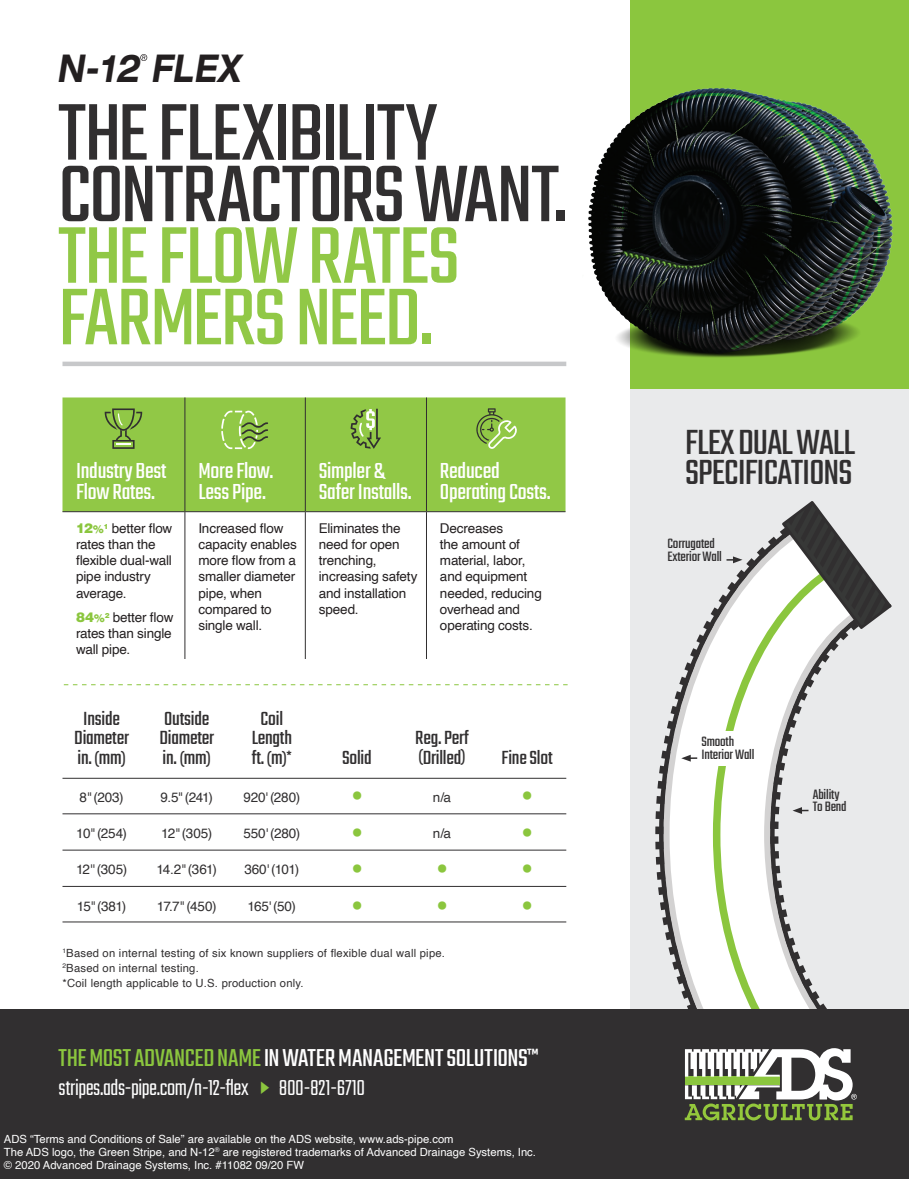
<style>
.page{position:relative;width:909px;height:1179px;background:#fff}
.page>*{position:absolute;margin:0;border:0;box-sizing:border-box;transform-origin:0 0}
.t1{font:88.5px "Teko";letter-spacing:-.02em;color:#312f30}
.t2{font:88.5px "Teko";letter-spacing:-.02em;color:#91c846}
.t3{font:38.55px/30px "Teko";letter-spacing:-.025em;color:#312f30}
.t4{font:italic 700 expanded 38.4px "Helvetica Neue LT";letter-spacing:.025em;color:#231f20;scale:.75 1}
.t5{font:37.5px "Helvetica";color:#8bc63e}
.t6{font:27px "Teko";letter-spacing:-.01em;color:#fff}
.t7{font:24px/21px "Teko";letter-spacing:-.01em;color:#fff}
.t8{font:300 24px "Teko";letter-spacing:-.02em;color:#fff}
.t9{font:21px/19.5px "Teko";letter-spacing:-.01em;color:#312f30;text-align:center}
.t10{font:15px/13.2px "Teko";letter-spacing:-.01em;color:#312f30}
.t11{font:13.5px/16.2px "Helvetica";letter-spacing:-.01em;color:#231f20}
.t12{font:13.5px "Helvetica";letter-spacing:-.01em;color:#312f30}
.t13{font:11.25px/12.8px "Helvetica";color:#fff}
.t14{font:11.25px/15px "Helvetica";letter-spacing:.02em;color:#312f30}
.s1{font-family:"Helvetica LT Std";font-weight:900;color:#8bc63e}
.s2{font-family:"Helvetica LT Std";font-weight:900;font-size:10.5px;color:#8bc63e}
.s3{font-size:16.5px}
.s4{font-family:"Helvetica Neue"}
.s5{font-size:37.5px;color:#8bc63e}
.s6{color:#8bc63e}
</style>
<div class="page">
<div style="left:630px;top:388px;width:279px;height:628px;background:#e9eaeb"></div>
<svg style="left:659px;top:531px;width:196px;height:478px"></svg>
<svg style="left:709px;top:559px;width:133px;height:450px"></svg>
<svg style="left:781px;top:501px;width:111px;height:128px"></svg>
<svg style="left:726px;top:556px;width:16px;height:7px"></svg>
<div style="left:630px;top:0;width:279px;height:388px;background:#8bc63e"></div>
<svg style="left:140px;top:54px;width:7px;height:7px"></svg>
<div style="left:62px;top:361px;width:504px;height:5px;background:#c7c8ca"></div>
<hr style="left:62px;top:777px;width:504px;height:1px;background:#312f30">
<hr style="left:62px;top:813px;width:504px;height:1px;background:#312f30">
<hr style="left:62px;top:849px;width:504px;height:1px;background:#312f30">
<hr style="left:62px;top:885px;width:504px;height:1px;background:#312f30">
<hr style="left:62px;top:921px;width:504px;height:1px;background:#312f30">
<img style="left:588px;top:88px;width:305px;height:270px">
<div style="left:62px;top:397px;width:503px;height:114px;background:#91c846"></div>
<hr style="left:184px;top:512px;width:1px;height:169px;background:#312f30">
<hr style="left:305px;top:512px;width:1px;height:169px;background:#312f30">
<hr style="left:426px;top:512px;width:1px;height:169px;background:#312f30">
<hr style="left:184px;top:397px;width:1px;height:114px;background:#312f30">
<hr style="left:305px;top:397px;width:1px;height:114px;background:#312f30">
<hr style="left:426px;top:397px;width:1px;height:114px;background:#312f30">
<hr style="left:62px;top:511px;width:123px;height:1px;background:#312f30">
<hr style="left:185px;top:511px;width:120px;height:1px;background:#312f30">
<hr style="left:305px;top:511px;width:121px;height:1px;background:#312f30">
<hr style="left:426px;top:511px;width:139px;height:1px;background:#312f30">
<svg style="left:105px;top:408px;width:37px;height:41px;background:#7fa846"></svg>
<svg style="left:221px;top:410px;width:47px;height:39px;background:#95c158"></svg>
<svg style="left:350px;top:408px;width:31px;height:41px"></svg>
<svg style="left:476px;top:408px;width:41px;height:41px;background:#92bd56"></svg>
<div style="left:160px;top:658px;width:289px;height:26px;background:#fff"></div>
<svg style="left:64px;top:684px;width:503px;height:1px"></svg>
<div style="left:0;top:1009px;width:909px;height:169px;background:#312f30"></div>
<svg style="left:684px;top:1048px;width:173px;height:72px"></svg>
<svg style="left:792px;top:806px;width:16px;height:7px"></svg>
<div style="left:697px;top:730px;width:62px;height:35px;background:#fff"></div>
<svg style="left:681px;top:754px;width:16px;height:7px"></svg>
<h3 class="t4" style="left:57px;top:44px;width:245px">N-12 FLEX</h3>
<h1 class="t1" style="left:58px;top:83px;width:380px">THE FLEXIBILITY</h1>
<h1 class="t1" style="left:58px;top:144px;width:511px">CONTRACTORS WANT.</h1>
<h1 class="t2" style="left:58px;top:206px;width:403px">THE FLOW RATES</h1>
<h1 class="t2" style="left:58px;top:267px;width:376px">FARMERS NEED.</h1>
<h3 class="t7" style="left:76px;top:462px;width:92px">Industry Best<br>Flow Rates.</h3>
<h3 class="t7" style="left:198px;top:462px;width:77px">More Flow.<br>Less Pipe.</h3>
<h3 class="t7" style="left:319px;top:462px;width:95px">Simpler &amp;<br>Safer Installs.</h3>
<h3 class="t7" style="left:440px;top:462px;width:112px">Reduced<br>Operating Costs.</h3>
<p class="t11" style="left:76px;top:520px;width:98px"><span class="s1">12</span><span class="s2">%</span><sup>1</sup> better flow rates than the flexible dual-wall pipe industry average.</p>
<p class="t11" style="left:76px;top:609px;width:99px"><span class="s1">84</span><span class="s2">%</span><sup>2</sup> better flow rates than single wall pipe.</p>
<p class="t11" style="left:198px;top:520px;width:100px">Increased flow capacity enables more flow from a smaller diameter pipe, when compared to single wall.</p>
<p class="t11" style="left:319px;top:520px;width:100px">Eliminates the need for open trenching, increasing safety and installation speed.</p>
<p class="t11" style="left:440px;top:520px;width:103px">Decreases<br>the amount of material, labor, and equipment needed, reducing overhead and operating costs.</p>
<h3 class="t9" style="left:74px;top:709px;width:56px">Inside<br>Diameter in. <span class="s3">(</span>mm<span class="s3">)</span></h3>
<h3 class="t9" style="left:159px;top:709px;width:56px;text-align:left">Outside<br>Diameter in. <span class="s3">(</span>mm<span class="s3">)</span></h3>
<h3 class="t9" style="left:252px;top:709px;width:42px">Coil<br>Length ft. <span class="s3">(</span>m<span class="s3">)*</span></h3>
<h3 class="t9" style="left:342px;top:748px;width:31px">Solid</h3>
<h3 class="t9" style="left:415px;top:729px;width:55px;text-align:left">Reg. Perf <span class="s3">(</span>Drilled<span class="s3">)</span></h3>
<h3 class="t9" style="left:501px;top:748px;width:52px">Fine Slot</h3>
<p class="t12" style="left:80px;top:786px;width:46px">8<span class="s4">''</span> (203)</p>
<p class="t12" style="left:160px;top:786px;width:54px">9.5<span class="s4">''</span> (241)</p>
<p class="t12" style="left:243px;top:786px;width:58px">920<span class="s4">'</span> (280)</p>
<p class="t12" style="left:350px;top:786px;width:102px"><span class="s5">•</span> n/a</p>
<h3 class="t5" style="left:520px;top:767px;width:15px">•</h3>
<p class="t12" style="left:76px;top:822px;width:52px">10<span class="s4">''</span> (254)</p>
<p class="t12" style="left:161px;top:822px;width:53px">12<span class="s4">''</span> (305)</p>
<p class="t12" style="left:243px;top:822px;width:58px">550<span class="s4">'</span> (280)</p>
<p class="t12" style="left:350px;top:822px;width:102px"><span class="s5">•</span> n/a</p>
<h3 class="t5" style="left:520px;top:803px;width:15px">•</h3>
<p class="t12" style="left:76px;top:859px;width:53px">12<span class="s4">''</span> (305)</p>
<p class="t12" style="left:156px;top:859px;width:62px">14.2<span class="s4">''</span> (361)</p>
<p class="t12" style="left:244px;top:859px;width:56px">360<span class="s4">'</span> (101)</p>
<h3 class="t5" style="left:350px;top:839px;width:100px">• •</h3>
<h3 class="t5" style="left:520px;top:839px;width:15px">•</h3>
<p class="t12" style="left:77px;top:896px;width:51px">15<span class="s4">''</span> (381)</p>
<p class="t12" style="left:157px;top:896px;width:61px">17.7<span class="s4">''</span> (450)</p>
<p class="t12" style="left:247px;top:896px;width:50px">165<span class="s4">'</span> (50)</p>
<h3 class="t5" style="left:350px;top:876px;width:100px">• •</h3>
<h3 class="t5" style="left:520px;top:876px;width:15px">•</h3>
<p class="t14" style="left:62px;top:945px;width:384px"><sup>1</sup>Based on internal testing of six known suppliers of flexible dual wall pipe.<br><sup>2</sup>Based on internal testing.<br>*Coil length applicable to U.S. production only.</p>
<h3 class="t6" style="left:59px;top:1042px;width:481px"><span class="s6">THE MOST ADVANCED NAME</span> IN WATER MANAGEMENT SOLUTIONS<sup>™</sup></h3>
<h3 class="t8" style="left:59px;top:1074px;width:308px">stripes.ads-pipe.com/n-12-flex <span class="s6">◆</span> 800-821-6710</h3>
<p class="t13" style="left:4px;top:1132px;width:533px">ADS “Terms and Conditions of Sale” are available on the ADS website, www.ads-pipe.com<br>The ADS logo, the Green Stripe, and N-12<sup>®</sup> are registered trademarks of Advanced Drainage Systems, Inc. © 2020 Advanced Drainage Systems, Inc. #11082 09/20 FW</p>
<h2 class="t3" style="left:685px;top:430px;width:171px">FLEX DUAL WALL<br>SPECIFICATIONS</h2>
<p class="t10" style="left:667px;top:537px;width:56px">Corrugated<br>Exterior Wall</p>
<p class="t10" style="left:701px;top:735px;width:54px">Smooth<br>Interior Wall</p>
<p class="t10" style="left:812px;top:789px;width:35px;line-height:12px">Ability<br>To Bend</p>
</div>
